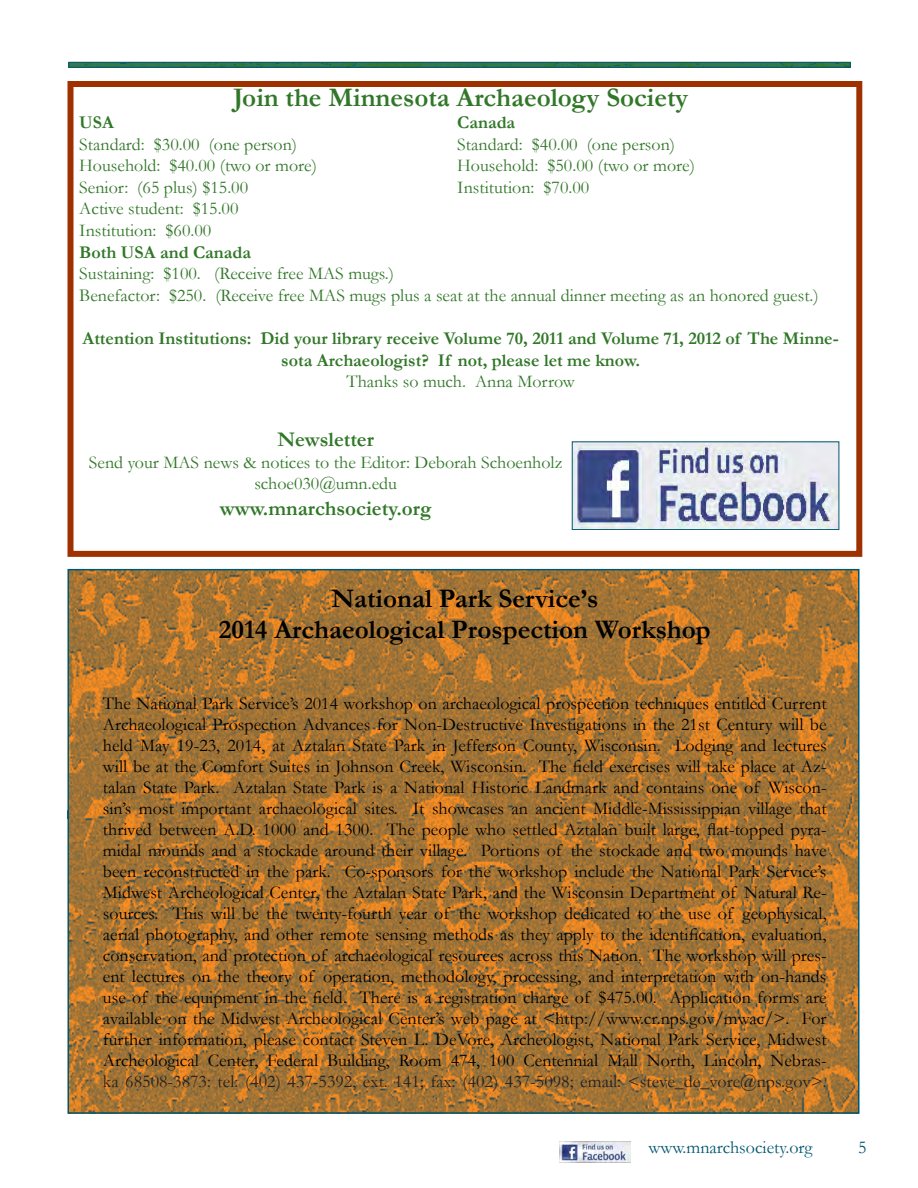
<style>
.page{position:relative;width:918px;height:1188px;background:#fff}
.page>*{position:absolute;margin:0;border:0;box-sizing:border-box;transform-origin:0 0}
.t1{font:700 27px "Garamond";color:#000}
.cut_line_left{font:700 27px "Garamond";color:#317728}
.t2{font:700 21px "Garamond";color:#317728}
.t3{font:18px/21px "Garamond";color:#000;text-align:justify}
.cut_line_left-2{font:18px/21.6px "Garamond";color:#317728;text-align:center}
.cut_line_left-3{font:700 18px/21.6px "Garamond";color:#317728;text-align:center}
.t4{font:18px "Garamond";color:#00556f}
.s1{color:#231f20}
</style>
<div class="page">
<img style="left:560px;top:1142px;width:70px;height:21px">
<img style="left:71px;top:572px;width:786px;height:539px">
<img style="left:71px;top:64px;width:777px;height:2px">
<div style="left:69px;top:62px;width:781px;height:6px;border:1px solid #00556f"></div>
<div style="left:68px;top:81px;width:794px;height:476px;background:#fff;border:6px solid #9f3100"></div>
<img style="left:574px;top:444px;width:263px;height:84px">
<div style="left:572px;top:442px;width:267px;height:88px;border:1px solid #00556f"></div>
<p class="cut_line_left" style="left:233px;top:82px;width:457px">Join the Minnesota Archaeology Society</p>
<p class="cut_line_left-3" style="left:79px;top:111px;width:36px">USA</p>
<p class="cut_line_left-3" style="left:457px;top:111px;width:59px">Canada</p>
<p class="cut_line_left-2" style="left:79px;top:133px;width:219px">Standard: $30.00 (one person)</p>
<p class="cut_line_left-2" style="left:457px;top:133px;width:219px">Standard: $40.00 (one person)</p>
<p class="cut_line_left-2" style="left:79px;top:155px;width:239px">Household: $40.00 (two or more)</p>
<p class="cut_line_left-2" style="left:457px;top:155px;width:239px">Household: $50.00 (two or more)</p>
<p class="cut_line_left-2" style="left:79px;top:176px;width:170px">Senior: (65 plus) $15.00</p>
<p class="cut_line_left-2" style="left:457px;top:176px;width:134px">Institution: $70.00</p>
<p class="cut_line_left-2" style="left:79px;top:198px;width:161px">Active student: $15.00</p>
<p class="cut_line_left-2" style="left:79px;top:219px;width:134px">Institution: $60.00</p>
<p class="cut_line_left-3" style="left:79px;top:241px;width:173px">Both USA and Canada</p>
<p class="cut_line_left-2" style="left:79px;top:263px;width:316px">Sustaining: $100. (Receive free MAS mugs.)</p>
<p class="cut_line_left-2" style="left:79px;top:284px;width:741px">Benefactor: $250. (Receive free MAS mugs plus a seat at the annual dinner meeting as an honored guest.)</p>
<p class="cut_line_left-3" style="left:83px;top:327px;width:758px">Attention Institutions: Did your library receive Volume 70, 2011 and Volume 71, 2012 of The Minne&shy;sota Archaeologist? If not, please let me know.</p>
<p class="cut_line_left-2" style="left:346px;top:371px;width:230px">Thanks so much. Anna Morrow</p>
<p class="t2" style="left:277px;top:427px;width:98px">Newsletter</p>
<p class="cut_line_left-2" style="left:89px;top:451px;width:475px">Send your MAS news &amp; notices to the Editor: Deborah Schoenholz schoe030@umn.edu</p>
<p class="t2" style="left:220px;top:495px;width:213px">www.mnarchsociety.org</p>
<p class="t1" style="left:331px;top:582px;width:269px">National Park Service’s</p>
<p class="t1" style="left:219px;top:613px;width:494px">2014 Archaeological Prospection Workshop</p>
<p class="t3" style="left:103px;top:692px;width:725px">The National Park Service’s 2014 workshop on archaeological prospection techniques entitled Current Archaeological Prospection Advances for Non-Destructive Investigations in the 21st Century will be held May 19-23, 2014, at Aztalan State Park in Jefferson County, Wisconsin. Lodging and lectures will be at the Comfort Suites in Johnson Creek, Wisconsin. The field exercises will take place at Az&shy;talan State Park. Aztalan State Park is a National Historic Landmark and contains one of Wiscon&shy;sin’s most important archaeological sites. It showcases an ancient Middle-Mississippian village that thrived between A.D. 1000 and 1300. The people who settled Aztalan built large, flat-topped pyra&shy;midal mounds and a stockade around their village. Portions of the stockade and two mounds have been reconstructed in the park. Co-sponsors for the workshop include the National Park Service’s Midwest Archeological Center, the Aztalan State Park, and the Wisconsin Department of Natural Re&shy;sources. This will be the twenty-fourth year of the workshop dedicated to the use of geophysical, aerial photography, and other remote sensing methods as they apply to the identification, evaluation, conservation, and protection of archaeological resources across this Nation. The workshop will pres&shy;ent lectures on the theory of operation, methodology, processing, and interpretation with on-hands use of the equipment in the field. There is a registration charge of $475.00. Application forms are available on the Midwest Archeological Center’s web page at &lt;http://www.cr.nps.gov/mwac/&gt;. For further information, please contact Steven L. DeVore, Archeologist, National Park Service, Midwest Archeological Center, Federal Building, Room 474, 100 Centennial Mall North, Lincoln, Nebras&shy;<span class="s1">ka 68508-3873: tel: (402) 437-5392, ext. 141; fax: (402) 437-5098; email: &lt;steve_de_vore@nps.gov&gt;.</span></p>
<p class="t4" style="left:649px;top:1137px;width:166px">www.mnarchsociety.org</p>
<p class="t4" style="left:858px;top:1137px;width:10px">5</p>
</div>
